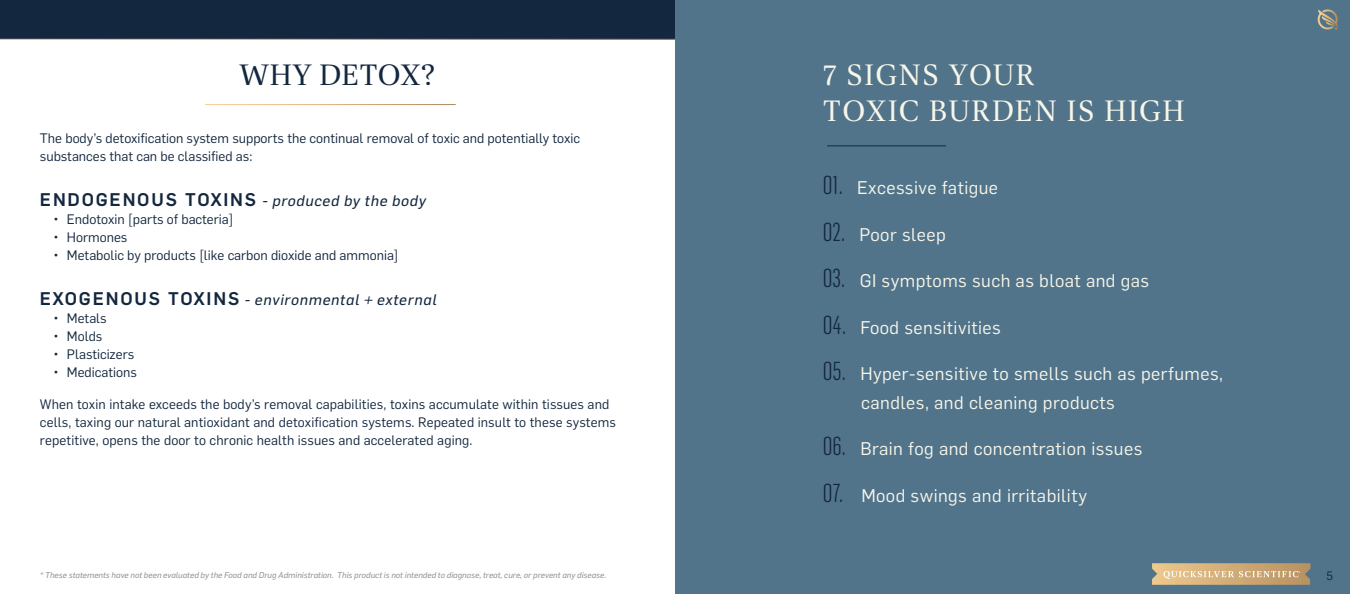
<style>
.page{position:relative;width:1350px;height:594px;background:#fff}
.page>*{position:absolute;margin:0;border:0;box-sizing:border-box;transform-origin:0 0}
.t1{font:30px/36px "Dashiell Bright";letter-spacing:.04em;color:#f7f6e9}
.t2{font:30px "Dashiell Bright";letter-spacing:-.005em;color:#13273e}
.t3{font:18px/28.5px "Flama";letter-spacing:.025em;color:#f7f6e9}
.t4{font:italic 15px "Flama Basic";letter-spacing:.05em;color:#13273e}
.t5{font:13.5px/18px "Flama";color:#13273e}
.t6{font:12px "Flama";color:#13273e}
.t7{font:italic 8.25px "Flama Basic";color:#939598}
.t8{font:3.75px "Myriad Pro";color:#fff}
.s1{font-family:"Flama";font-weight:500;font-style:normal;font-size:18px}
.s2{font-family:"Flama Condensed";font-weight:300;font-size:25.5px;color:#13273e}
</style>
<div class="page">
<div style="left:0;top:0;width:675px;height:39px;background:#13273e"></div>
<div style="left:675px;top:0;width:675px;height:594px;background:#51748b"></div>
<svg style="left:1317px;top:9px;width:21px;height:21px"></svg>
<svg style="left:1152px;top:563px;width:158px;height:22px;background:#d0b081"></svg>
<hr style="left:827px;top:145px;width:119px;height:1px;background:#13273e">
<h1 class="t2" style="left:239px;top:57px;width:198px">WHY DETOX?</h1>
<p class="t5" style="left:40px;top:129px;width:542px">The body’s detoxification system supports the continual removal of toxic and potentially toxic substances that can be classified as:</p>
<p class="t4" style="left:40px;top:191px;width:388px"><span class="s1">ENDOGENOUS TOXINS</span> - produced by the body</p>
<p class="t5" style="left:53px;top:210px;width:182px">• Endotoxin [parts of bacteria]</p>
<p class="t5" style="left:53px;top:228px;width:75px">• Hormones</p>
<p class="t5" style="left:53px;top:246px;width:347px">• Metabolic by products [like carbon dioxide and ammonia]</p>
<p class="t4" style="left:40px;top:290px;width:398px"><span class="s1">EXOGENOUS TOXINS</span> - environmental + external</p>
<p class="t5" style="left:53px;top:309px;width:55px">• Metals</p>
<p class="t5" style="left:53px;top:327px;width:51px">• Molds</p>
<p class="t5" style="left:53px;top:345px;width:82px">• Plasticizers</p>
<p class="t5" style="left:53px;top:363px;width:85px">• Medications</p>
<p class="t5" style="left:40px;top:394px;width:577px">When toxin intake exceeds the body’s removal capabilities, toxins accumulate within tissues and cells, taxing our natural antioxidant and detoxification systems. Repeated insult to these systems repetitive, opens the door to chronic health issues and accelerated aging.</p>
<p class="t7" style="left:40px;top:569px;width:568px">* These statements have not been evaluated by the Food and Drug Administration. This product is not intended to diagnose, treat, cure, or prevent any disease.</p>
<h1 class="t1" style="left:823px;top:57px;width:364px">7 SIGNS YOUR<br>TOXIC BURDEN IS HIGH</h1>
<h2 class="t3" style="left:823px;top:173px;width:177px"><span class="s2">01.</span> Excessive fatigue</h2>
<h2 class="t3" style="left:823px;top:219px;width:124px"><span class="s2">02.</span> Poor sleep</h2>
<h2 class="t3" style="left:823px;top:266px;width:328px"><span class="s2">03.</span> GI symptoms such as bloat and gas</h2>
<h2 class="t3" style="left:823px;top:312px;width:179px"><span class="s2">04.</span> Food sensitivities</h2>
<h2 class="t3" style="left:861px;top:359px;width:363px;text-indent:-38px"><span class="s2">05.</span> Hyper-sensitive to smells such as perfumes, candles, and cleaning products</h2>
<h2 class="t3" style="left:823px;top:434px;width:321px"><span class="s2">06.</span> Brain fog and concentration issues</h2>
<h2 class="t3" style="left:823px;top:480px;width:266px"><span class="s2">07.</span> Mood swings and irritability</h2>
<p class="t8" style="left:1299px;top:570px;width:3px">®</p>
<p class="t6" style="left:1327px;top:567px;width:8px">5</p>
</div>
